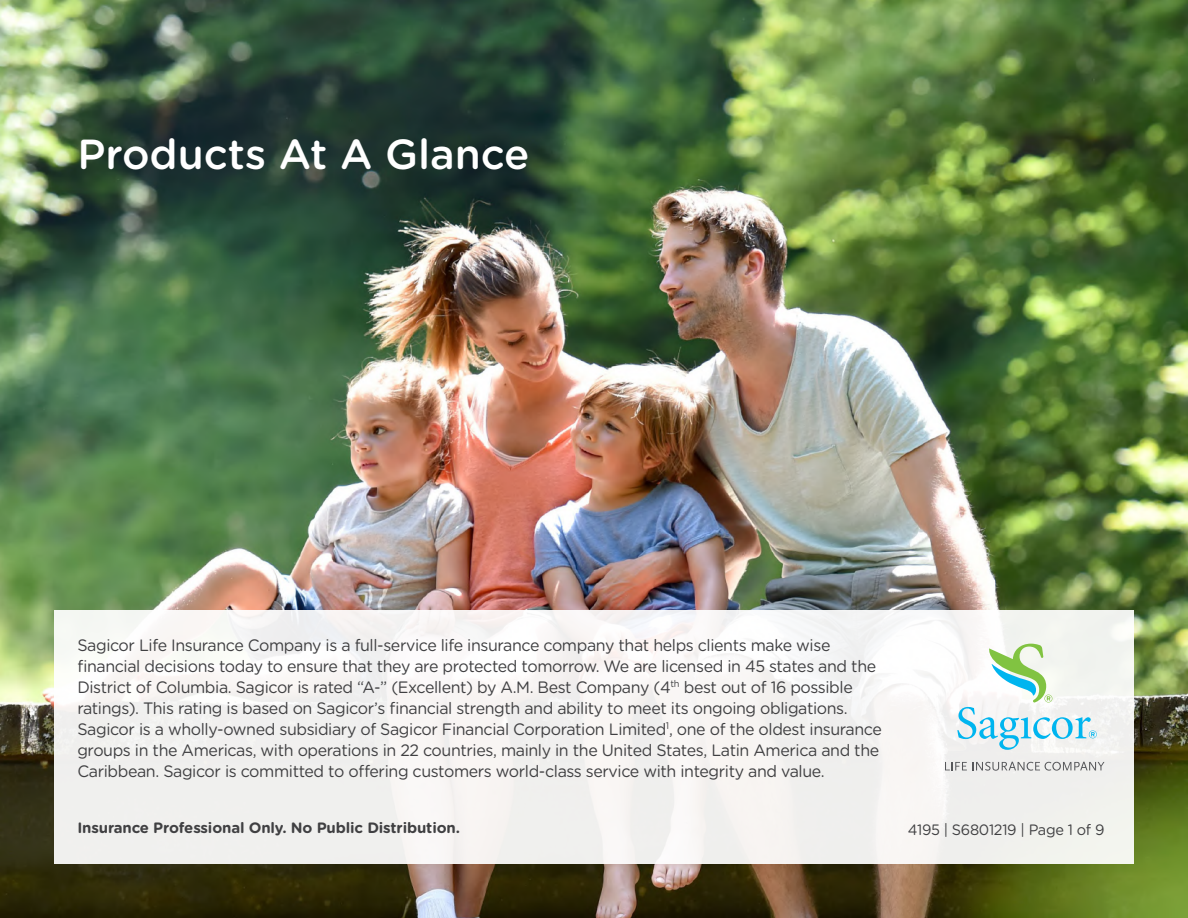
<style>
.page{position:relative;width:1188px;height:918px;background:#fff}
.page>*{position:absolute;margin:0;border:0;box-sizing:border-box;transform-origin:0 0}
.t1{font:500 42px "Gotham Rounded";color:#fff}
.t2{font:16.5px/21px "Gotham Rounded";letter-spacing:-.025em;color:#404042}
.t3{font:700 15px "Gotham Rounded";letter-spacing:-.01em;color:#404042}
.t4{font:15px "Gotham Rounded";letter-spacing:-.02em;color:#404042}
</style>
<div class="page">
<img style="left:0;top:0;width:1188px;height:918px">
<div style="left:54px;top:610px;width:1080px;height:254px;background:#f3f3f1"></div>
<svg style="left:945px;top:762px;width:159px;height:9px"></svg>
<svg style="left:957px;top:644px;width:140px;height:106px"></svg>
<h1 class="t1" style="left:77px;top:124px;width:454px">Products At A Glance</h1>
<p class="t2" style="left:77px;top:634px;width:806px">Sagicor Life Insurance Company is a full-service life insurance company that helps clients make wise financial decisions today to ensure that they are protected tomorrow. We are licensed in 45 states and the District of Columbia. Sagicor is rated “A-” (Excellent) by A.M. Best Company (4<sup>th</sup> best out of 16 possible ratings). This rating is based on Sagicor’s financial strength and ability to meet its ongoing obligations.<br>Sagicor is a wholly-owned subsidiary of Sagicor Financial Corporation Limited<sup>1</sup>, one of the oldest insurance groups in the Americas, with operations in 22 countries, mainly in the United States, Latin America and the Caribbean. Sagicor is committed to offering customers world-class service with integrity and value.</p>
<p class="t3" style="left:77px;top:816px;width:384px">Insurance Professional Only. No Public Distribution.</p>
<p class="t4" style="left:908px;top:820px;width:198px">4195 | S6801219 | Page 1 of 9</p>
</div>
